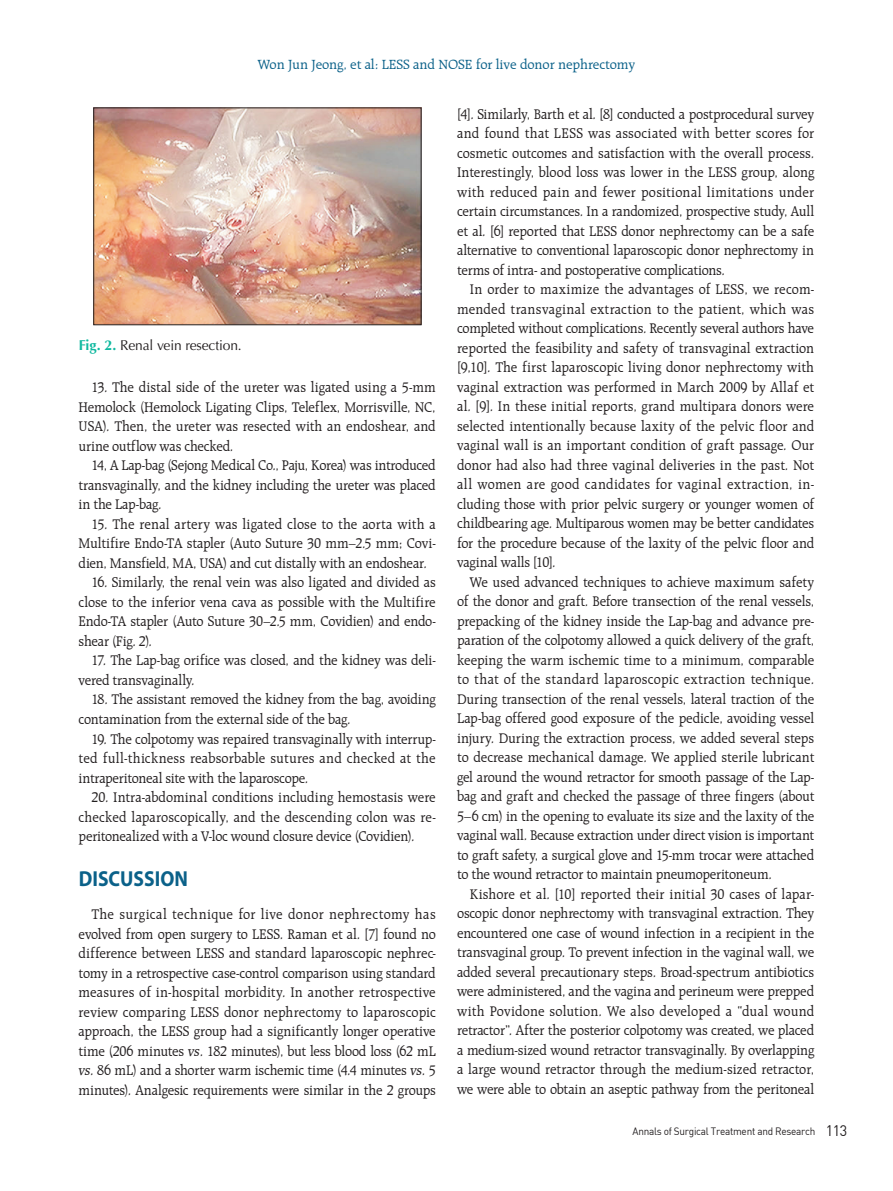
<style>
.page{position:relative;width:893px;height:1191px;background:#fff}
.page>*{position:absolute;margin:0;border:0;box-sizing:border-box;transform-origin:0 0}
.t1{font:700 21.75px "Myriad Pro";color:#0b6189;scale:.9 1}
.t2{font:15px/19.5px "Raleigh BT";letter-spacing:-.02em;color:#231f20;text-align:justify;scale:.94 1}
.t3{font:14.25px "Raleigh BT";letter-spacing:-.01em;color:#0b6189}
.t4{font:14.25px "Optima LT Std";letter-spacing:-.01em;color:#231f20}
.t5{font:10.5px "Dinreg";letter-spacing:-.025em;color:#231f20;scale:.95 1}
.s1{font-weight:700;color:#11b9a0}
.s2{font-style:italic}
.s3{font-size:15px}
</style>
<div class="page">
<img style="left:95px;top:110px;width:324px;height:213px">
<div style="left:93px;top:108px;width:328px;height:217px;border:1px solid #231f20"></div>
<p class="t3" style="left:258px;top:56px;width:379px">Won Jun Jeong, et al: LESS and NOSE for live donor nephrectomy</p>
<p class="t4" style="left:79px;top:337px;width:165px"><span class="s1">Fig. 2.</span> Renal vein resection.</p>
<p class="t2" style="left:79px;top:377px;width:381px;text-indent:13px">13. The distal side of the ureter was ligated using a 5-mm Hemolock (Hemolock Ligating Clips, Teleflex, Morrisville, NC, USA). Then, the ureter was resected with an endoshear, and urine outflow was checked.</p>
<p class="t2" style="left:79px;top:455px;width:381px;text-indent:13px">14, A Lap-bag (Sejong Medical Co., Paju, Korea) was introduced transvaginally, and the kidney including the ureter was placed in the Lap-bag.</p>
<p class="t2" style="left:79px;top:514px;width:381px;text-indent:13px">15. The renal artery was ligated close to the aorta with a Multifire Endo-TA stapler (Auto Suture 30 mm–2.5 mm; Covi&shy;dien, Mansfield, MA, USA) and cut distally with an endoshear.</p>
<p class="t2" style="left:79px;top:572px;width:381px;text-indent:13px">16. Similarly, the renal vein was also ligated and divided as close to the inferior vena cava as possible with the Multifire Endo-TA stapler (Auto Suture 30–2.5 mm, Covidien) and endo&shy;shear (Fig. 2).</p>
<p class="t2" style="left:79px;top:650px;width:381px;text-indent:13px">17. The Lap-bag orifice was closed, and the kidney was deli&shy;vered transvaginally.</p>
<p class="t2" style="left:79px;top:689px;width:381px;text-indent:13px">18. The assistant removed the kidney from the bag, avoiding contamination from the external side of the bag.</p>
<p class="t2" style="left:79px;top:728px;width:381px;text-indent:13px">19. The colpotomy was repaired transvaginally with interrup&shy;ted full-thickness reabsorbable sutures and checked at the intraperitoneal site with the laparoscope.</p>
<p class="t2" style="left:79px;top:787px;width:381px;text-indent:13px">20. Intra-abdominal conditions including hemostasis were checked laparoscopically, and the descending colon was re&shy;peritonealized with a V-loc wound closure device (Covidien).</p>
<h1 class="t1" style="left:79px;top:864px;width:123px">DISCUSSION</h1>
<p class="t2" style="left:78px;top:904px;width:382px;text-indent:14px">The surgical technique for live donor nephrectomy has evolved from open surgery to LESS. Raman et al. [7] found no difference between LESS and standard laparoscopic nephrec&shy;tomy in a retrospective case-control comparison using standard measures of in-hospital morbidity. In another retrospective review comparing LESS donor nephrectomy to laparoscopic approach, the LESS group had a significantly longer operative time (206 minutes <span class="s2">vs</span>. 182 minutes), but less blood loss (62 mL <span class="s2">vs</span>. 86 mL) and a shorter warm ischemic time (4.4 minutes <span class="s2">vs</span>. 5 minutes). Analgesic requirements were similar in the 2 groups</p>
<p class="t2" style="left:457px;top:104px;width:381px">[4]. Similarly, Barth et al. [8] conducted a postprocedural survey and found that LESS was associated with better scores for cosmetic outcomes and satisfaction with the overall process.<br>Interestingly, blood loss was lower in the LESS group, along with reduced pain and fewer positional limitations under certain circumstances. In a randomized, prospective study, Aull et al. [6] reported that LESS donor nephrectomy can be a safe alternative to conventional laparoscopic donor nephrectomy in terms of intra- and postoperative complications.</p>
<p class="t2" style="left:457px;top:279px;width:381px;text-indent:13px">In order to maximize the advantages of LESS, we recom&shy;mended transvaginal extraction to the patient, which was completed without complications. Recently several authors have reported the feasibility and safety of transvaginal extraction [9,10]. The first laparoscopic living donor nephrectomy with vaginal extraction was performed in March 2009 by Allaf et al. [9]. In these initial reports, grand multipara donors were selected intentionally because laxity of the pelvic floor and vaginal wall is an important condition of graft passage. Our donor had also had three vaginal deliveries in the past. Not all women are good candidates for vaginal extraction, in&shy;cluding those with prior pelvic surgery or younger women of childbearing age. Multiparous women may be better candidates for the procedure because of the laxity of the pelvic floor and vaginal walls [10].</p>
<p class="t2" style="left:457px;top:572px;width:382px;text-indent:13px">We used advanced techniques to achieve maximum safety of the donor and graft. Before transection of the renal vessels, prepacking of the kidney inside the Lap-bag and advance pre&shy;paration of the colpotomy allowed a quick delivery of the graft, keeping the warm ischemic time to a minimum, comparable to that of the standard laparoscopic extraction technique.<br>During transection of the renal vessels, lateral traction of the Lap-bag offered good exposure of the pedicle, avoiding vessel injury. During the extraction process, we added several steps to decrease mechanical damage. We applied sterile lubricant gel around the wound retractor for smooth passage of the Lap&shy;bag and graft and checked the passage of three fingers (about 5–6 cm) in the opening to evaluate its size and the laxity of the vaginal wall. Because extraction under direct vision is important to graft safety, a surgical glove and 15-mm trocar were attached to the wound retractor to maintain pneumoperitoneum.</p>
<p class="t2" style="left:457px;top:884px;width:381px;text-indent:13px">Kishore et al. [10] reported their initial 30 cases of lapar&shy;oscopic donor nephrectomy with transvaginal extraction. They encountered one case of wound infection in a recipient in the transvaginal group. To prevent infection in the vaginal wall, we added several precautionary steps. Broad-spectrum antibiotics were administered, and the vagina and perineum were prepped with Povidone solution. We also developed a “dual wound retractor”. After the posterior colpotomy was created, we placed a medium-sized wound retractor transvaginally. By overlapping a large wound retractor through the medium-sized retractor, we were able to obtain an aseptic pathway from the peritoneal</p>
<p class="t5" style="left:633px;top:1124px;width:228px">Annals of Surgical Treatment and Research <span class="s3">113</span></p>
</div>
